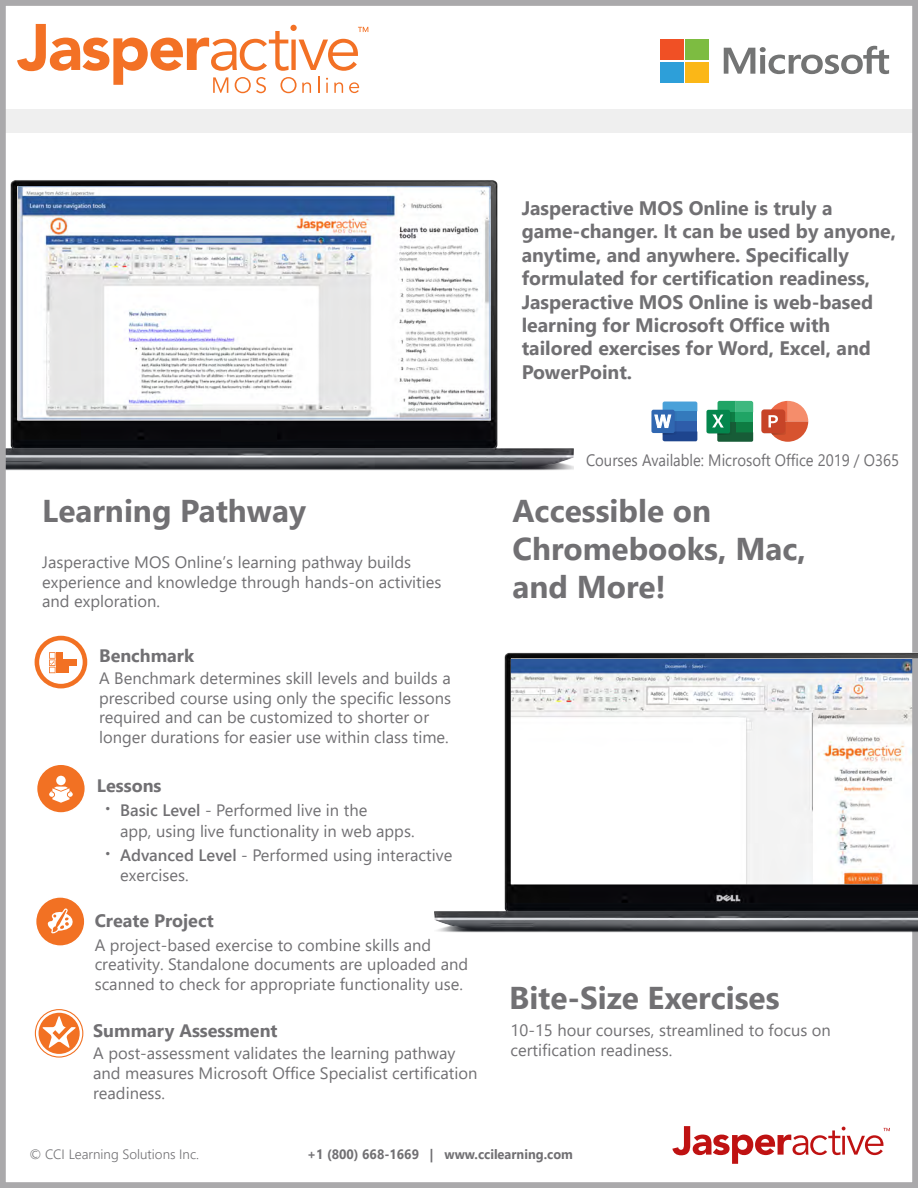
<style>
.page{position:relative;width:918px;height:1188px;background:#fff}
.page>*{position:absolute;margin:0;border:0;box-sizing:border-box;transform-origin:0 0}
.t1{font:700 31.5px/37.8px "Segoe UI";color:#717073}
.t2{font:700 19.5px/23.4px "Segoe UI";color:#717073}
.t3{font:700 18px "Segoe UI";color:#717073}
.t4{font:16.5px/19.8px "Segoe UI";color:#717073}
.t5{font:16.5px "Segoe UI";color:#717073;scale:.9 1}
.t6{font:700 13.5px "Segoe UI";color:#717073;scale:.95 1}
.t7{font:300 13.5px "Segoe UI";color:#717073}
.s1{font-weight:600}
</style>
<div class="page">
<div style="left:0;top:110px;width:918px;height:23px;background:#efefef"></div>
<svg style="left:724px;top:46px;width:165px;height:28px"></svg>
<div style="left:660px;top:39px;width:23px;height:21px;background:#f05025"></div>
<div style="left:686px;top:39px;width:23px;height:21px;background:#7dbc41"></div>
<div style="left:660px;top:62px;width:23px;height:20px;background:#2d9fd9"></div>
<div style="left:686px;top:62px;width:23px;height:20px;background:#fbb717"></div>
<svg style="left:672px;top:1126px;width:218px;height:38px"></svg>
<div style="left:651px;top:410px;width:24px;height:23px;background:#3067b1;border-radius:2px"></div>
<svg style="left:654px;top:402px;width:43px;height:39px"></svg>
<div style="left:706px;top:410px;width:24px;height:23px;background:#04864d;border-radius:2px"></div>
<svg style="left:709px;top:401px;width:44px;height:41px"></svg>
<div style="left:761px;top:409px;width:24px;height:24px;background:#c74428;border-radius:3px"></div>
<svg style="left:763px;top:401px;width:45px;height:41px"></svg>
<svg style="left:17px;top:24px;width:351px;height:69px"></svg>
<svg style="left:35px;top:1010px;width:48px;height:47px"></svg>
<div style="left:35px;top:1009px;width:48px;height:49px;border:1px solid #f27123;border-radius:50%"></div>
<div style="left:39px;top:1013px;width:41px;height:41px;background:#f27123;border-radius:50%"></div>
<svg style="left:42px;top:1016px;width:34px;height:32px"></svg>
<svg style="left:37px;top:638px;width:48px;height:48px"></svg>
<div style="left:35px;top:636px;width:52px;height:52px;border:5px solid #f27123;border-radius:50%"></div>
<div style="left:56px;top:652px;width:7px;height:7px;background:#f27123"></div>
<div style="left:56px;top:659px;width:21px;height:7px;background:#f27123"></div>
<div style="left:56px;top:667px;width:13px;height:6px;background:#f27123"></div>
<svg style="left:49px;top:652px;width:7px;height:21px"></svg>
<div style="left:36px;top:897px;width:49px;height:49px;background:#f27123;border-radius:50%"></div>
<div style="left:35px;top:896px;width:51px;height:51px;border:2px solid #fff;border-radius:50%"></div>
<svg style="left:47px;top:909px;width:26px;height:24px"></svg>
<div style="left:37px;top:764px;width:48px;height:49px;background:#f27123;border-radius:50%"></div>
<div style="left:36px;top:763px;width:50px;height:51px;border:2px solid #fff;border-radius:50%"></div>
<svg style="left:49px;top:776px;width:24px;height:27px"></svg>
<img style="left:7px;top:180px;width:566px;height:291px">
<div style="left:221px;top:425px;width:56px;height:16px;background:#090a0d"></div>
<div style="left:0;top:0;width:918px;height:1188px;border:6px solid #aaa9ab"></div>
<img style="left:434px;top:645px;width:484px;height:288px">
<p class="t2" style="left:522px;top:195px;width:376px">Jasperactive MOS Online is truly a game-changer. It can be used by anyone, anytime, and anywhere. Specifically formulated for certification readiness, Jasperactive MOS Online is web-based learning for Microsoft Office with tailored exercises for Word, Excel, and PowerPoint.</p>
<h1 class="t1" style="left:42px;top:490px;width:265px">Learning Pathway</h1>
<p class="t4" style="left:42px;top:551px;width:401px">Jasperactive MOS Online’s learning pathway builds experience and knowledge through hands-on activities and exploration.</p>
<p class="t3" style="left:99px;top:639px;width:97px">Benchmark</p>
<p class="t4" style="left:99px;top:667px;width:353px">A Benchmark determines skill levels and builds a prescribed course using only the specific lessons required and can be customized to shorter or longer durations for easier use within class time.</p>
<p class="t3" style="left:97px;top:769px;width:66px">Lessons</p>
<p class="t4" style="left:120px;top:798px;width:296px;line-height:21.6px;text-indent:-15px"><sup>•</sup> <span class="s1">Basic Level</span> - Performed live in the<br>app, using live functionality in web apps.</p>
<p class="t4" style="left:120px;top:843px;width:334px;text-indent:-15px"><sup>•</sup> <span class="s1">Advanced Level</span> - Performed using interactive exercises.</p>
<p class="t3" style="left:95px;top:903px;width:120px">Create Project</p>
<p class="t4" style="left:95px;top:933px;width:375px">A project-based exercise to combine skills and creativity. Standalone documents are uploaded and scanned to check for appropriate functionality use.</p>
<p class="t3" style="left:93px;top:1014px;width:186px">Summary Assessment</p>
<p class="t4" style="left:93px;top:1042px;width:386px">A post-assessment validates the learning pathway and measures Microsoft Office Specialist certification readiness.</p>
<p class="t5" style="left:586px;top:444px;width:349px">Courses Available: Microsoft Office 2019 / O365</p>
<h1 class="t1" style="left:512px;top:490px;width:295px">Accessible on<br>Chromebooks, Mac, and More!</h1>
<h1 class="t1" style="left:509px;top:976px;width:272px">Bite-Size Exercises</h1>
<p class="t4" style="left:511px;top:1019px;width:322px">10-15 hour courses, streamlined to focus on certification readiness.</p>
<p class="t7" style="left:30px;top:1141px;width:171px">© CCI Learning Solutions Inc.</p>
<p class="t6" style="left:307px;top:1141px;width:281px">+1 (800) 668-1669 | www.ccilearning.com</p>
</div>
